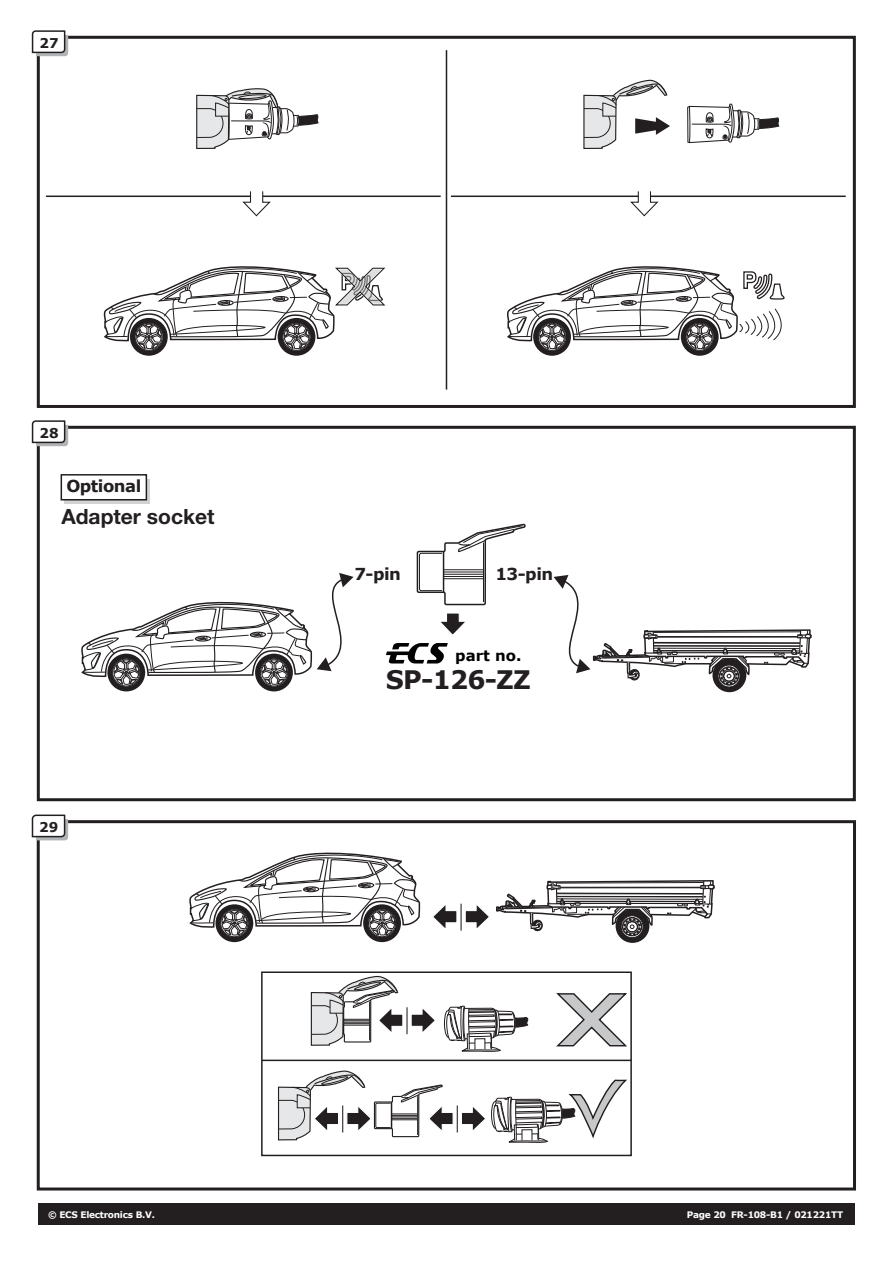
<style>
.page{position:relative;width:893px;height:1263px;background:#fff}
.page>*{position:absolute;margin:0;border:0;box-sizing:border-box;transform-origin:0 0}
.t1{font:700 25.5px "Verdana";letter-spacing:-.03em;color:#231f20}
.t2{font:700 21px "Helvetica Neue";color:#231f20}
.t3{font:700 16.5px "Verdana";letter-spacing:-.03em;color:#231f20}
.t4{font:700 15px "Verdana";color:#000}
.t5{font:700 13.5px "Verdana";color:#231f20}
.t6{font:700 9px "Verdana";letter-spacing:-.03em;color:#fff}
</style>
<div class="page">
<div style="left:38px;top:1203px;width:817px;height:21px;background:#231f20"></div>
<svg style="left:189px;top:852px;width:227px;height:89px"></svg>
<svg style="left:526px;top:801px;width:190px;height:142px"></svg>
<svg style="left:553px;top:575px;width:259px;height:118px"></svg>
<svg style="left:416px;top:35px;width:110px;height:1190px"></svg>
<hr style="left:443px;top:551px;width:1px;height:41px;background:#231f20">
<hr style="left:483px;top:543px;width:1px;height:59px;background:#231f20">
<svg style="left:457px;top:525px;width:66px;height:28px"></svg>
<hr style="left:444px;top:569px;width:39px;height:1px;background:#231f20">
<hr style="left:444px;top:572px;width:39px;height:1px;background:#231f20">
<hr style="left:444px;top:574px;width:39px;height:1px;background:#231f20">
<hr style="left:444px;top:576px;width:39px;height:1px;background:#231f20">
<hr style="left:444px;top:578px;width:39px;height:1px;background:#231f20">
<svg style="left:419px;top:553px;width:23px;height:38px"></svg>
<div style="left:107px;top:654px;width:38px;height:37px;background:#231f20;border-radius:50%"></div>
<div style="left:255px;top:654px;width:38px;height:37px;background:#231f20;border-radius:50%"></div>
<svg style="left:81px;top:573px;width:273px;height:117px"></svg>
<div style="left:261px;top:971px;width:371px;height:185px;border:2px solid #231f20"></div>
<hr style="left:262px;top:1059px;width:369px;height:2px;background:#231f20">
<svg style="left:277px;top:976px;width:352px;height:202px"></svg>
<hr style="left:405px;top:1007px;width:4px;height:27px;background:#fff">
<hr style="left:406px;top:1007px;width:2px;height:27px;background:#231f20">
<div style="left:37px;top:36px;width:819px;height:372px;border:3px solid #231f20"></div>
<svg style="left:31px;top:30px;width:37px;height:26px"></svg>
<div style="left:37px;top:426px;width:819px;height:375px;border:3px solid #231f20"></div>
<svg style="left:31px;top:420px;width:37px;height:26px"></svg>
<div style="left:37px;top:820px;width:819px;height:370px;border:3px solid #231f20"></div>
<svg style="left:31px;top:814px;width:37px;height:26px"></svg>
<svg style="left:65px;top:479px;width:85px;height:25px"></svg>
<div style="left:61px;top:474px;width:86px;height:26px;background:#fff;border:2px solid #231f20"></div>
<hr style="left:446px;top:50px;width:1px;height:340px;background:#231f20">
<hr style="left:46px;top:196px;width:395px;height:1px;background:#231f20">
<hr style="left:451px;top:196px;width:395px;height:1px;background:#231f20">
<svg style="left:241px;top:191px;width:31px;height:26px"></svg>
<svg style="left:629px;top:191px;width:31px;height:26px"></svg>
<svg style="left:130px;top:318px;width:38px;height:38px"></svg>
<svg style="left:278px;top:318px;width:37px;height:38px"></svg>
<svg style="left:103px;top:266px;width:283px;height:88px"></svg>
<svg style="left:533px;top:318px;width:38px;height:38px"></svg>
<svg style="left:681px;top:318px;width:38px;height:38px"></svg>
<svg style="left:506px;top:227px;width:279px;height:127px"></svg>
<svg style="left:196px;top:88px;width:123px;height:61px"></svg>
<svg style="left:687px;top:103px;width:93px;height:41px"></svg>
<svg style="left:583px;top:80px;width:87px;height:69px"></svg>
<svg style="left:386px;top:643px;width:62px;height:20px"></svg>
<svg style="left:437px;top:612px;width:32px;height:25px"></svg>
<h3 class="t5" style="left:39px;top:33px;width:21px">27</h3>
<h3 class="t5" style="left:39px;top:423px;width:21px">28</h3>
<h3 class="t3" style="left:66px;top:475px;width:77px">Optional</h3>
<h2 class="t2" style="left:61px;top:500px;width:155px">Adapter socket</h2>
<h3 class="t5" style="left:39px;top:817px;width:21px">29</h3>
<h3 class="t3" style="left:354px;top:563px;width:48px">7-pin</h3>
<h3 class="t3" style="left:495px;top:563px;width:59px">13-pin</h3>
<h3 class="t4" style="left:455px;top:645px;width:68px">part no.</h3>
<h1 class="t1" style="left:386px;top:661px;width:146px">SP-126-ZZ</h1>
<p class="t6" style="left:48px;top:1208px;width:108px">© ECS Electronics B.V.</p>
<p class="t6" style="left:687px;top:1208px;width:158px">Page 20 FR-108-B1 / 021221TT</p>
</div>
